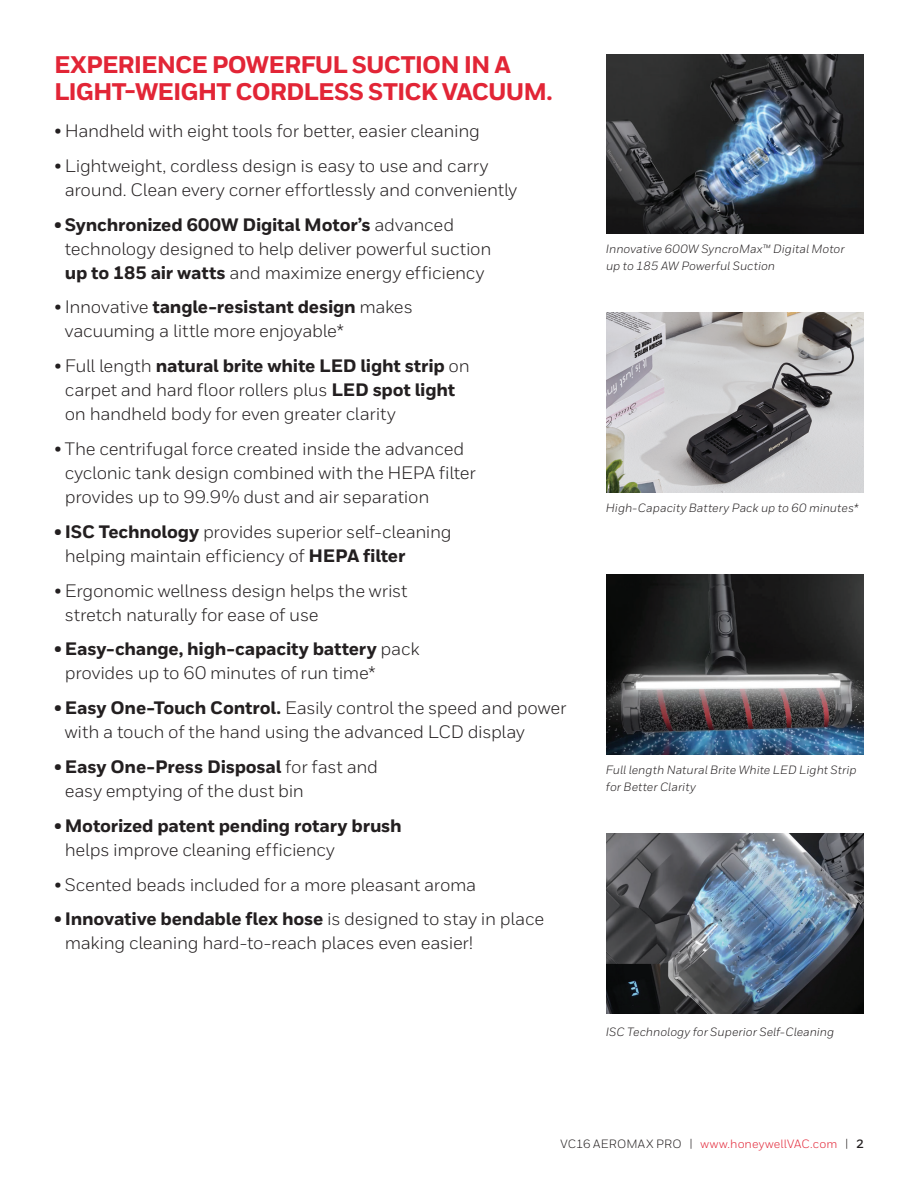
<style>
.page{position:relative;width:918px;height:1188px;background:#fff}
.page>*{position:absolute;margin:0;border:0;box-sizing:border-box;transform-origin:0 0}
.Heading_1__16_16{font:800 24px/27px "Honeywell Sans";letter-spacing:-.035em;color:#e22536}
.t1{font:18px/24px "Honeywell Sans";letter-spacing:-.015em;color:#231f20}
.t2{font:800 18px/24px "Honeywell Sans";letter-spacing:-.015em;color:#231f20}
.Caption__8_11{font:italic 12px/16.5px "Honeywell Sans";letter-spacing:.005em;color:#231f20}
.MASTER__Header_Foote{font:12px "Honeywell Sans";letter-spacing:.01em;color:#e22536}
.s1{font-weight:800}
.s2{font-weight:400}
.s3{color:#231f20}
.s4{font-weight:700;color:#231f20}
</style>
<div class="page">
<img style="left:606px;top:834px;width:258px;height:180px">
<img style="left:606px;top:54px;width:258px;height:180px">
<img style="left:606px;top:313px;width:258px;height:180px">
<img style="left:606px;top:575px;width:258px;height:180px">
<p class="Heading_1__16_16" style="left:54px;top:52px;width:500px">EXPERIENCE POWERFUL SUCTION IN A<br>LIGHT-WEIGHT CORDLESS STICK VACUUM.</p>
<p class="t1" style="left:54px;top:119px;width:428px">• Handheld with eight tools for better, easier cleaning</p>
<p class="t1" style="left:65px;top:154px;width:454px;text-indent:-11px">• Lightweight, cordless design is easy to use and carry around. Clean every corner effortlessly and conveniently</p>
<p class="t1" style="left:65px;top:212px;width:428px;text-indent:-11px"><span class="s1">• Synchronized 600W Digital Motor’s</span> advanced technology designed to help deliver powerful suction <span class="s1">up to 185 air watts</span> and maximize energy efficiency</p>
<p class="t1" style="left:65px;top:295px;width:350px;text-indent:-11px">• Innovative <span class="s1">tangle-resistant design</span> makes vacuuming a little more enjoyable*</p>
<p class="t1" style="left:65px;top:354px;width:407px;text-indent:-11px">• Full length <span class="s1">natural brite white LED light strip</span> on carpet and hard floor rollers plus <span class="s1">LED spot light </span>on handheld body for even greater clarity</p>
<p class="t1" style="left:65px;top:437px;width:413px;text-indent:-11px">• The centrifugal force created inside the advanced cyclonic tank design combined with the HEPA filter provides up to 99.9% dust and air separation</p>
<p class="t1" style="left:65px;top:520px;width:388px;text-indent:-11px"><span class="s1">• ISC Technology</span> provides superior self-cleaning helping maintain efficiency of <span class="s1">HEPA filter</span></p>
<p class="t1" style="left:65px;top:578px;width:344px;text-indent:-11px">• Ergonomic wellness design helps the wrist stretch naturally for ease of use</p>
<p class="t1" style="left:65px;top:637px;width:356px;text-indent:-11px"><span class="s1">• Easy-change, high-capacity battery</span> pack provides up to 60 minutes of run time*</p>
<p class="t1" style="left:65px;top:696px;width:503px;text-indent:-11px"><span class="s1">• Easy One-Touch Control.</span> Easily control the speed and power with a touch of the hand using the advanced LCD display</p>
<p class="t1" style="left:65px;top:755px;width:315px;text-indent:-11px"><span class="s1">• Easy One-Press Disposal</span> for fast and easy emptying of the dust bin</p>
<p class="t2" style="left:65px;top:814px;width:339px;text-indent:-11px">• Motorized patent pending rotary brush <span class="s2">helps improve cleaning efficiency</span></p>
<p class="t1" style="left:54px;top:872px;width:424px">• Scented beads included for a more pleasant aroma</p>
<p class="t1" style="left:65px;top:907px;width:481px;text-indent:-11px"><span class="s1">• Innovative bendable flex hose</span> is designed to stay in place making cleaning hard-to-reach places even easier!</p>
<p class="Caption__8_11" style="left:606px;top:241px;width:240px">Innovative 600W SyncroMax™ Digital Motor up to 185 AW Powerful Suction</p>
<p class="Caption__8_11" style="left:606px;top:500px;width:255px">High-Capacity Battery Pack up to 60 minutes*</p>
<p class="Caption__8_11" style="left:606px;top:762px;width:252px">Full length Natural Brite White LED Light Strip for Better Clarity</p>
<p class="Caption__8_11" style="left:606px;top:1023px;width:230px">ISC Technology for Superior Self-Cleaning</p>
<p class="MASTER__Header_Foote" style="left:560px;top:1136px;width:305px"><span class="s3">VC16 AEROMAX PRO |</span> www.honeywellVAC.com <span class="s3">|</span> <span class="s4">2</span></p>
</div>
